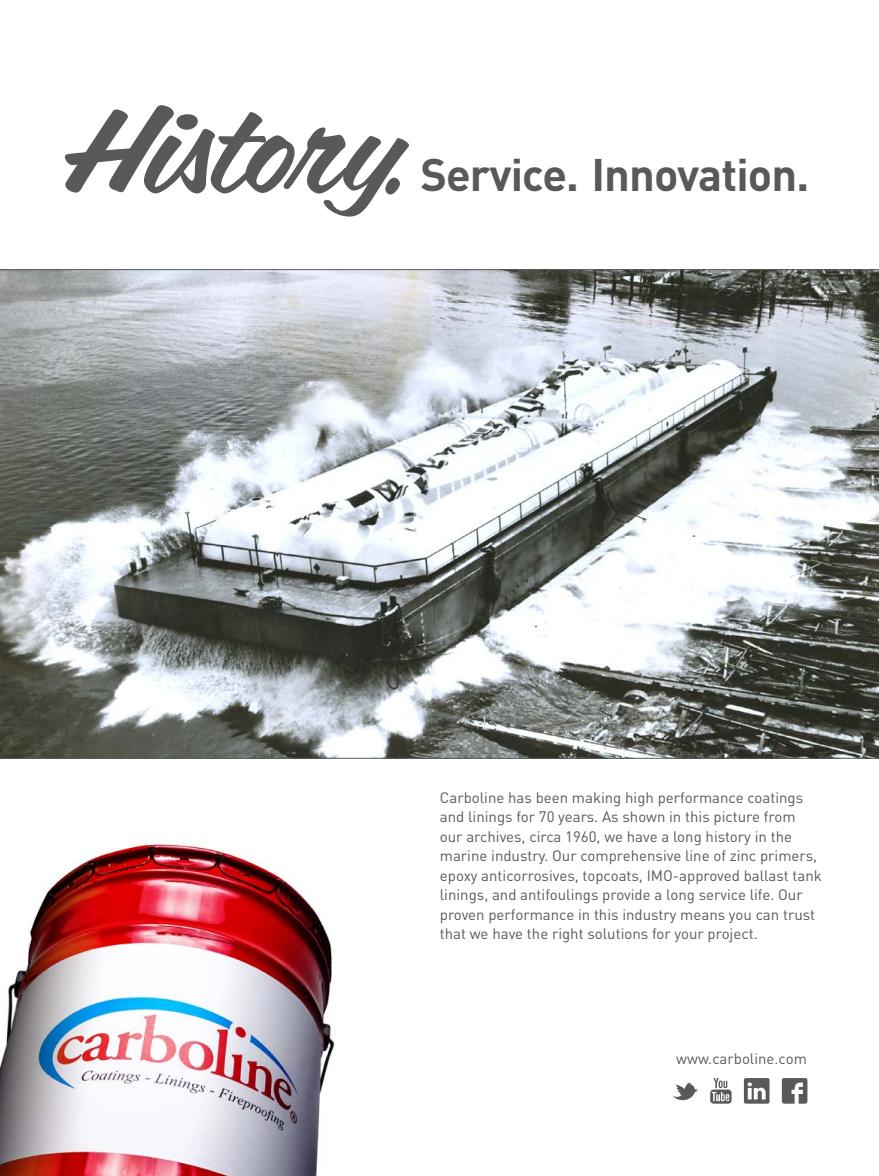
<style>
.page{position:relative;width:879px;height:1176px;background:#fff}
.page>*{position:absolute;margin:0;border:0;box-sizing:border-box;transform-origin:0 0}
.t1{font:121.5px "Coffee Service";color:#58595b}
.t2{font:700 45px "DIN Pro";letter-spacing:-.02em;color:#58595b}
.t3{font:15px/19.5px "DIN Pro";color:#58595b}
</style>
<div class="page">
<img style="left:0;top:842px;width:335px;height:333px">
<svg style="left:781px;top:1078px;width:26px;height:25px"></svg>
<svg style="left:743px;top:1078px;width:26px;height:25px"></svg>
<svg style="left:672px;top:1082px;width:25px;height:19px"></svg>
<svg style="left:710px;top:1078px;width:21px;height:25px"></svg>
<svg style="left:0;top:269px;width:878px;height:489px"></svg>
<h1 class="t1" style="left:70px;top:68px;width:342px">History.</h1>
<h2 class="t2" style="left:420px;top:137px;width:390px">Service. Innovation.</h2>
<p class="t3" style="left:439px;top:785px;width:383px">Carboline has been making high performance coatings and linings for 70 years. As shown in this picture from our archives, circa 1960, we have a long history in the marine industry. Our comprehensive line of zinc primers, epoxy anticorrosives, topcoats, IMO-approved ballast tank linings, and antifoulings provide a long service life. Our proven performance in this industry means you can trust that we have the right solutions for your project.</p>
<p class="t3" style="left:676px;top:1047px;width:132px">www.carboline.com</p>
</div>
